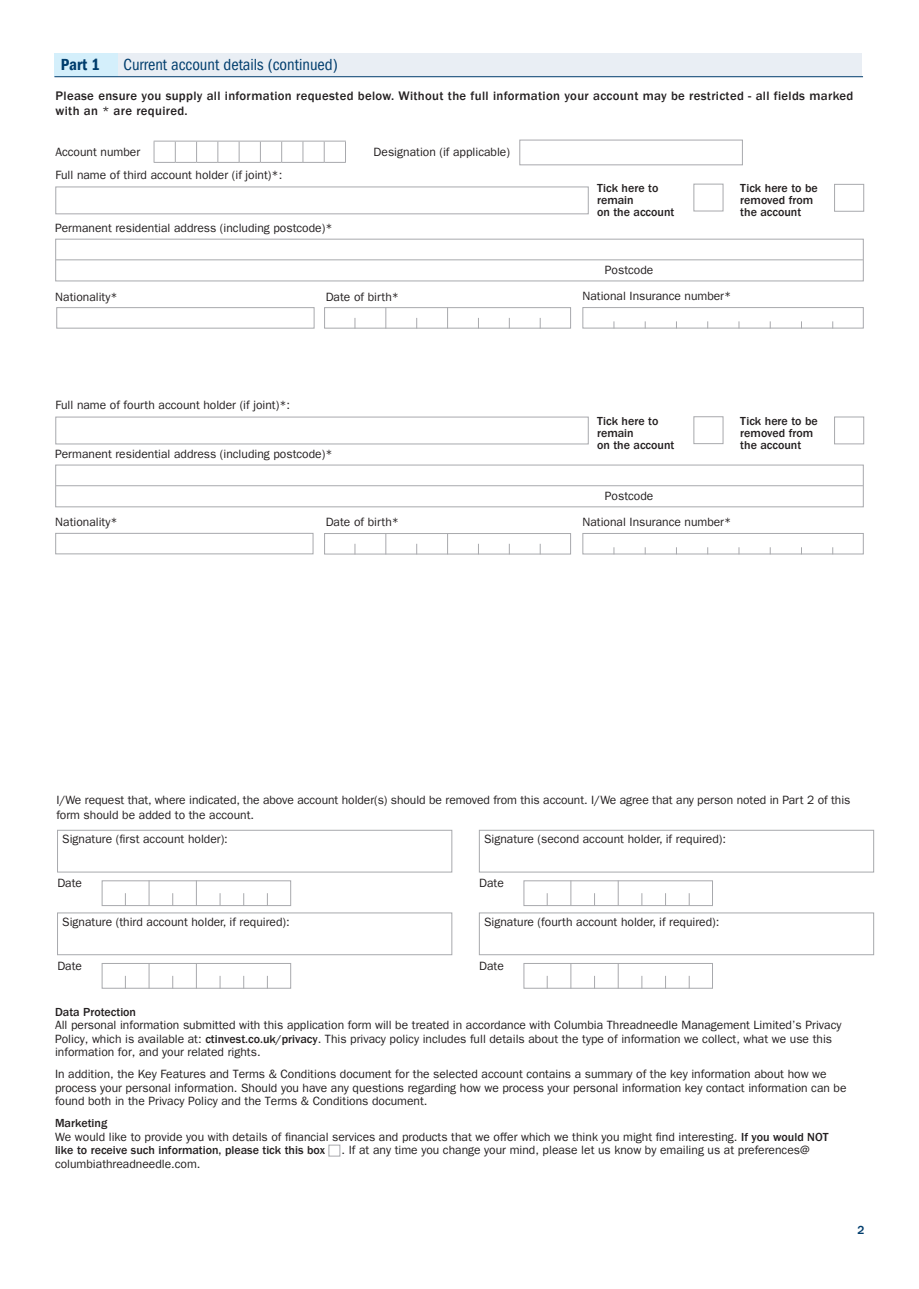
<style>
.page{position:relative;width:919px;height:1289px;background:#fff}
.page>*{position:absolute;margin:0;border:0;box-sizing:border-box;transform-origin:0 0}
.t1{font:condensed 16.5px "ITC Frank Gofor Ameriprise";color:#003d6d}
.t2{font:16.5px "ITC Frank Gofor Ameriprise Dm Cn";color:#003d6d}
.t3{font:500 12.75px/15px "ITC Frank Gofor Ameriprise";letter-spacing:.025em;color:#231f20}
.t4{font:12px/13.5px "ITC Frank Gofor Ameriprise";color:#231f20}
.t5{font:500 12px/12px "ITC Frank Gofor Ameriprise";color:#231f20}
.t6{font:500 12px "ITC Frank Gofor Ameriprise";color:#003d6d}
.s1{font-weight:500}
</style>
<div class="page">
<div style="left:328px;top:1144px;width:12px;height:12px;border:1px solid #a8a9ad"></div>
<div style="left:102px;top:880px;width:189px;height:26px;background:#fff;border:1px solid #a8a9ad"></div>
<svg style="left:125px;top:893px;width:1px;height:13px"></svg>
<svg style="left:149px;top:880px;width:1px;height:26px"></svg>
<svg style="left:172px;top:893px;width:1px;height:13px"></svg>
<svg style="left:196px;top:880px;width:1px;height:26px"></svg>
<svg style="left:220px;top:893px;width:1px;height:13px"></svg>
<svg style="left:243px;top:893px;width:1px;height:13px"></svg>
<svg style="left:267px;top:893px;width:1px;height:13px"></svg>
<div style="left:57px;top:829px;width:395px;height:43px;border:1px solid #a8a9ad"></div>
<div style="left:102px;top:963px;width:189px;height:25px;background:#fff;border:1px solid #a8a9ad"></div>
<svg style="left:125px;top:975px;width:1px;height:13px"></svg>
<svg style="left:149px;top:963px;width:1px;height:25px"></svg>
<svg style="left:172px;top:976px;width:1px;height:12px"></svg>
<svg style="left:196px;top:963px;width:1px;height:25px"></svg>
<svg style="left:220px;top:976px;width:1px;height:12px"></svg>
<svg style="left:243px;top:976px;width:1px;height:12px"></svg>
<svg style="left:267px;top:975px;width:1px;height:13px"></svg>
<div style="left:57px;top:912px;width:395px;height:43px;border:1px solid #a8a9ad"></div>
<div style="left:523px;top:880px;width:189px;height:26px;background:#fff;border:1px solid #a8a9ad"></div>
<svg style="left:547px;top:893px;width:1px;height:13px"></svg>
<svg style="left:570px;top:880px;width:1px;height:26px"></svg>
<svg style="left:594px;top:893px;width:1px;height:13px"></svg>
<svg style="left:617px;top:880px;width:1px;height:26px"></svg>
<svg style="left:641px;top:893px;width:1px;height:13px"></svg>
<svg style="left:665px;top:893px;width:1px;height:13px"></svg>
<svg style="left:688px;top:893px;width:1px;height:13px"></svg>
<div style="left:479px;top:829px;width:395px;height:43px;border:1px solid #a8a9ad"></div>
<div style="left:523px;top:963px;width:189px;height:25px;background:#fff;border:1px solid #a8a9ad"></div>
<svg style="left:547px;top:976px;width:1px;height:12px"></svg>
<svg style="left:570px;top:963px;width:1px;height:25px"></svg>
<svg style="left:594px;top:975px;width:1px;height:13px"></svg>
<svg style="left:617px;top:963px;width:1px;height:25px"></svg>
<svg style="left:641px;top:976px;width:1px;height:12px"></svg>
<svg style="left:665px;top:975px;width:1px;height:13px"></svg>
<svg style="left:688px;top:976px;width:1px;height:12px"></svg>
<div style="left:479px;top:912px;width:395px;height:43px;border:1px solid #a8a9ad"></div>
<div style="left:55px;top:186px;width:533px;height:28px;background:#fff;border:1px solid #a8a9ad"></div>
<div style="left:117px;top:53px;width:745px;height:24px;background:#e9eef4"></div>
<div style="left:54px;top:53px;width:64px;height:24px;background:#d4effb"></div>
<div style="left:55px;top:416px;width:533px;height:28px;background:#fff;border:1px solid #a8a9ad"></div>
<hr style="left:56px;top:485px;width:806px;height:1px;background:#a8a9ad">
<div style="left:55px;top:464px;width:808px;height:43px;border:1px solid #a8a9ad"></div>
<div style="left:55px;top:533px;width:258px;height:21px;background:#fff;border:1px solid #a8a9ad"></div>
<div style="left:324px;top:533px;width:247px;height:21px;background:#fff;border:1px solid #a8a9ad"></div>
<svg style="left:385px;top:533px;width:1px;height:21px"></svg>
<svg style="left:447px;top:533px;width:1px;height:21px"></svg>
<div style="left:582px;top:533px;width:281px;height:21px;background:#fff;border:1px solid #a8a9ad"></div>
<div style="left:693px;top:416px;width:30px;height:28px;background:#fff;border:1px solid #a8a9ad"></div>
<div style="left:834px;top:416px;width:30px;height:28px;background:#fff;border:1px solid #a8a9ad"></div>
<hr style="left:56px;top:259px;width:806px;height:1px;background:#a8a9ad">
<div style="left:55px;top:239px;width:808px;height:42px;border:1px solid #a8a9ad"></div>
<div style="left:324px;top:307px;width:247px;height:21px;background:#fff;border:1px solid #a8a9ad"></div>
<svg style="left:385px;top:307px;width:1px;height:21px"></svg>
<svg style="left:447px;top:307px;width:1px;height:21px"></svg>
<div style="left:582px;top:307px;width:281px;height:21px;background:#fff;border:1px solid #a8a9ad"></div>
<div style="left:693px;top:184px;width:30px;height:27px;background:#fff;border:1px solid #a8a9ad"></div>
<div style="left:834px;top:184px;width:30px;height:28px;background:#fff;border:1px solid #a8a9ad"></div>
<div style="left:56px;top:307px;width:258px;height:21px;background:#fff;border:1px solid #a8a9ad"></div>
<svg style="left:154px;top:141px;width:192px;height:22px"></svg>
<div style="left:519px;top:140px;width:223px;height:25px;background:#fff;border:1px solid #a8a9ad"></div>
<hr style="left:54px;top:76px;width:809px;height:1px;background:#003d6d">
<h1 class="t2" style="left:61px;top:55px;width:41px">Part 1</h1>
<h1 class="t1" style="left:124px;top:55px;width:216px">Current account details (continued)</h1>
<p class="t3" style="left:56px;top:88px;width:799px">Please ensure you supply all information requested below. Without the full information your account may be restricted - all fields marked with an * are required.</p>
<p class="t4" style="left:55px;top:145px;width:86px">Account number</p>
<p class="t4" style="left:373px;top:145px;width:138px">Designation (if applicable)</p>
<p class="t4" style="left:55px;top:168px;width:228px">Full name of third account holder (if joint)*:</p>
<p class="t4" style="left:55px;top:221px;width:279px">Permanent residential address (including postcode)*</p>
<p class="t5" style="left:597px;top:182px;width:79px">Tick here to remain<br>on the account</p>
<p class="t5" style="left:740px;top:182px;width:79px">Tick here to be removed from the account</p>
<p class="t4" style="left:605px;top:264px;width:50px">Postcode</p>
<p class="t4" style="left:55px;top:290px;width:64px">Nationality*</p>
<p class="t4" style="left:326px;top:290px;width:75px">Date of birth*</p>
<p class="t4" style="left:582px;top:289px;width:150px">National Insurance number*</p>
<p class="t4" style="left:55px;top:398px;width:236px">Full name of fourth account holder (if joint)*:</p>
<p class="t4" style="left:55px;top:447px;width:279px">Permanent residential address (including postcode)*</p>
<p class="t5" style="left:597px;top:415px;width:79px">Tick here to remain<br>on the account</p>
<p class="t5" style="left:740px;top:415px;width:79px">Tick here to be removed from the account</p>
<p class="t4" style="left:605px;top:489px;width:50px">Postcode</p>
<p class="t4" style="left:55px;top:515px;width:64px">Nationality*</p>
<p class="t4" style="left:326px;top:515px;width:75px">Date of birth*</p>
<p class="t4" style="left:582px;top:515px;width:150px">National Insurance number*</p>
<p class="t4" style="left:56px;top:792px;width:795px;line-height:15px">I/We request that, where indicated, the above account holder(s) should be removed from this account. I/We agree that any person noted in Part 2 of this form should be added to the account.</p>
<p class="t4" style="left:62px;top:832px;width:167px">Signature (first account holder):</p>
<p class="t4" style="left:484px;top:832px;width:243px">Signature (second account holder, if required):</p>
<p class="t4" style="left:57px;top:876px;width:26px">Date</p>
<p class="t4" style="left:479px;top:876px;width:26px">Date</p>
<p class="t4" style="left:62px;top:915px;width:229px">Signature (third account holder, if required):</p>
<p class="t4" style="left:484px;top:915px;width:237px">Signature (fourth account holder, if required):</p>
<p class="t4" style="left:57px;top:958px;width:26px">Date</p>
<p class="t4" style="left:479px;top:958px;width:26px">Date</p>
<p class="t5" style="left:55px;top:1005px;width:83px">Data Protection</p>
<p class="t4" style="left:55px;top:1018px;width:788px">All personal information submitted with this application form will be treated in accordance with Columbia Threadneedle Management Limited’s Privacy<br>Policy, which is available at: <span class="s1">ctinvest.co.uk/privacy</span>. This privacy policy includes full details about the type of information we collect, what we use this information for, and your related rights.</p>
<p class="t4" style="left:55px;top:1067px;width:793px">In addition, the Key Features and Terms &amp; Conditions document for the selected account contains a summary of the key information about how we process your personal information. Should you have any questions regarding how we process your personal information key contact information can be found both in the Privacy Policy and the Terms &amp; Conditions document.</p>
<p class="t4" style="left:55px;top:1116px;width:775px"><span class="s1">Marketing<br></span>We would like to provide you with details of financial services and products that we offer which we think you might find interesting. <span class="s1">If you would NOT like to receive such information, please tick this box</span></p>
<p class="t4" style="left:341px;top:1143px;width:469px">. If at any time you change your mind, please let us know by emailing us at preferences@</p>
<p class="t4" style="left:55px;top:1156px;width:147px">columbiathreadneedle.com.</p>
<p class="t6" style="left:857px;top:1222px;width:9px">2</p>
</div>
